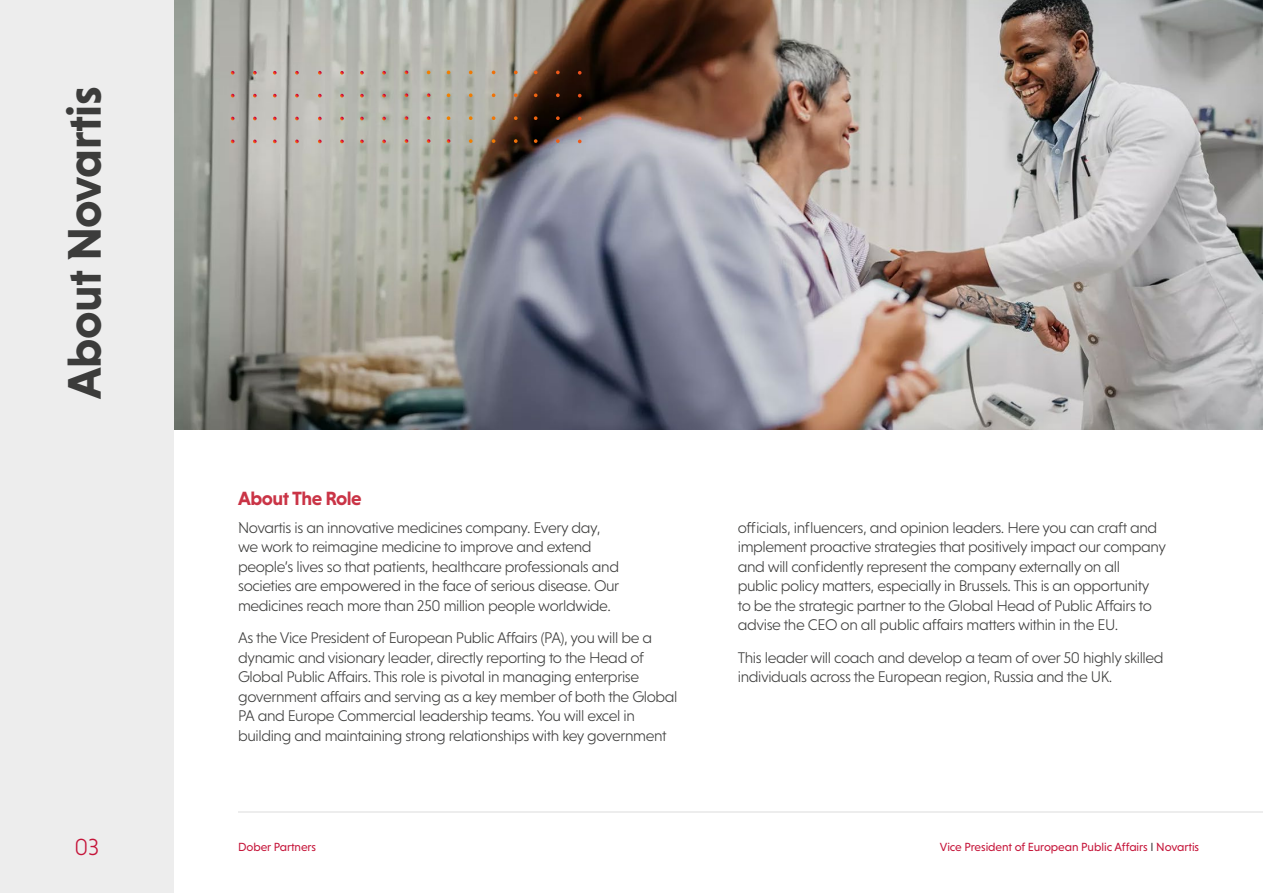
<style>
.page{position:relative;width:1263px;height:893px;background:#fff}
.page>*{position:absolute;margin:0;border:0;box-sizing:border-box;transform-origin:0 0}
.t1{font:700 48px "Niveau Grotesk";letter-spacing:-.01em;color:#3c3c3b}
.t2{font:300 23.7px "Niveau Grotesk";color:#c51439}
.t3{font:700 19.5px "Niveau Grotesk";letter-spacing:-.025em;color:#ca3446}
.t4{font:300 15.75px/19.5px "Niveau Grotesk";letter-spacing:-.025em;color:#3c3c3b}
.t5{font:12px "Niveau Grotesk";letter-spacing:-.005em;color:#c51439}
.s1{color:#3c3c3b}
</style>
<div class="page">
<img style="left:174px;top:0;width:1089px;height:429px">
<div style="left:0;top:0;width:174px;height:893px;background:#ededed"></div>
<hr style="left:238px;top:811px;width:1025px;height:1px;background:#ededed">
<svg style="left:318px;top:71px;width:4px;height:4px"></svg>
<svg style="left:340px;top:71px;width:4px;height:4px"></svg>
<svg style="left:360px;top:71px;width:4px;height:4px"></svg>
<svg style="left:382px;top:71px;width:4px;height:4px"></svg>
<svg style="left:231px;top:71px;width:3px;height:4px"></svg>
<svg style="left:253px;top:71px;width:4px;height:4px"></svg>
<svg style="left:273px;top:71px;width:4px;height:4px"></svg>
<svg style="left:295px;top:71px;width:4px;height:4px"></svg>
<svg style="left:514px;top:71px;width:4px;height:3px"></svg>
<svg style="left:556px;top:71px;width:4px;height:3px"></svg>
<svg style="left:578px;top:71px;width:4px;height:4px"></svg>
<svg style="left:318px;top:94px;width:4px;height:3px"></svg>
<svg style="left:340px;top:94px;width:4px;height:3px"></svg>
<svg style="left:360px;top:94px;width:4px;height:3px"></svg>
<svg style="left:382px;top:94px;width:4px;height:3px"></svg>
<svg style="left:253px;top:94px;width:4px;height:3px"></svg>
<svg style="left:273px;top:94px;width:4px;height:3px"></svg>
<svg style="left:295px;top:94px;width:4px;height:3px"></svg>
<svg style="left:492px;top:93px;width:3px;height:4px"></svg>
<svg style="left:514px;top:93px;width:4px;height:4px"></svg>
<svg style="left:534px;top:93px;width:3px;height:4px"></svg>
<svg style="left:556px;top:93px;width:4px;height:4px"></svg>
<svg style="left:405px;top:93px;width:3px;height:4px"></svg>
<svg style="left:427px;top:93px;width:3px;height:4px"></svg>
<svg style="left:447px;top:93px;width:3px;height:4px"></svg>
<svg style="left:469px;top:93px;width:3px;height:4px"></svg>
<svg style="left:578px;top:94px;width:4px;height:3px"></svg>
<svg style="left:318px;top:117px;width:4px;height:3px"></svg>
<svg style="left:340px;top:117px;width:4px;height:3px"></svg>
<svg style="left:360px;top:117px;width:4px;height:3px"></svg>
<svg style="left:382px;top:117px;width:4px;height:3px"></svg>
<svg style="left:253px;top:117px;width:4px;height:3px"></svg>
<svg style="left:273px;top:117px;width:4px;height:3px"></svg>
<svg style="left:295px;top:117px;width:4px;height:3px"></svg>
<svg style="left:492px;top:116px;width:3px;height:4px"></svg>
<svg style="left:514px;top:116px;width:4px;height:4px"></svg>
<svg style="left:534px;top:116px;width:3px;height:4px"></svg>
<svg style="left:556px;top:116px;width:4px;height:4px"></svg>
<svg style="left:405px;top:116px;width:3px;height:4px"></svg>
<svg style="left:427px;top:116px;width:3px;height:4px"></svg>
<svg style="left:447px;top:116px;width:3px;height:4px"></svg>
<svg style="left:469px;top:116px;width:3px;height:4px"></svg>
<svg style="left:578px;top:117px;width:4px;height:3px"></svg>
<svg style="left:318px;top:140px;width:4px;height:3px"></svg>
<svg style="left:340px;top:140px;width:4px;height:3px"></svg>
<svg style="left:360px;top:140px;width:4px;height:3px"></svg>
<svg style="left:382px;top:140px;width:4px;height:3px"></svg>
<svg style="left:253px;top:140px;width:4px;height:3px"></svg>
<svg style="left:273px;top:140px;width:4px;height:3px"></svg>
<svg style="left:295px;top:140px;width:4px;height:3px"></svg>
<svg style="left:492px;top:139px;width:3px;height:4px"></svg>
<svg style="left:514px;top:139px;width:4px;height:4px"></svg>
<svg style="left:534px;top:139px;width:3px;height:4px"></svg>
<svg style="left:556px;top:139px;width:4px;height:4px"></svg>
<svg style="left:405px;top:139px;width:3px;height:4px"></svg>
<svg style="left:427px;top:139px;width:3px;height:4px"></svg>
<svg style="left:447px;top:139px;width:3px;height:4px"></svg>
<svg style="left:469px;top:139px;width:3px;height:4px"></svg>
<svg style="left:578px;top:140px;width:4px;height:3px"></svg>
<h1 class="t1" style="left:57px;top:399px;width:314px;rotate:-90deg">About Novartis</h1>
<p class="t3" style="left:238px;top:487px;width:125px">About The Role</p>
<p class="t4" style="left:238px;top:518px;width:383px">Novartis is an innovative medicines company. Every day, we work to reimagine medicine to improve and extend people’s lives so that patients, healthcare professionals and societies are empowered in the face of serious disease. Our medicines reach more than 250 million people worldwide.</p>
<p class="t4" style="left:238px;top:628px;width:441px">As the Vice President of European Public Affairs (PA), you will be a dynamic and visionary leader, directly reporting to the Head of Global Public Affairs. This role is pivotal in managing enterprise government affairs and serving as a key member of both the Global PA and Europe Commercial leadership teams. You will excel in building and maintaining strong relationships with key government</p>
<p class="t4" style="left:738px;top:518px;width:430px">officials, influencers, and opinion leaders. Here you can craft and implement proactive strategies that positively impact our company and will confidently represent the company externally on all<br>public policy matters, especially in Brussels. This is an opportunity to be the strategic partner to the Global Head of Public Affairs to advise the CEO on all public affairs matters within in the EU.</p>
<p class="t4" style="left:738px;top:647px;width:427px">This leader will coach and develop a team of over 50 highly skilled individuals across the European region, Russia and the UK.</p>
<h2 class="t2" style="left:75px;top:834px;width:26px">03</h2>
<p class="t5" style="left:238px;top:840px;width:80px">Dober Partners</p>
<p class="t5" style="left:940px;top:840px;width:261px">Vice President of European Public Affairs <span class="s1">I</span> Novartis</p>
</div>
